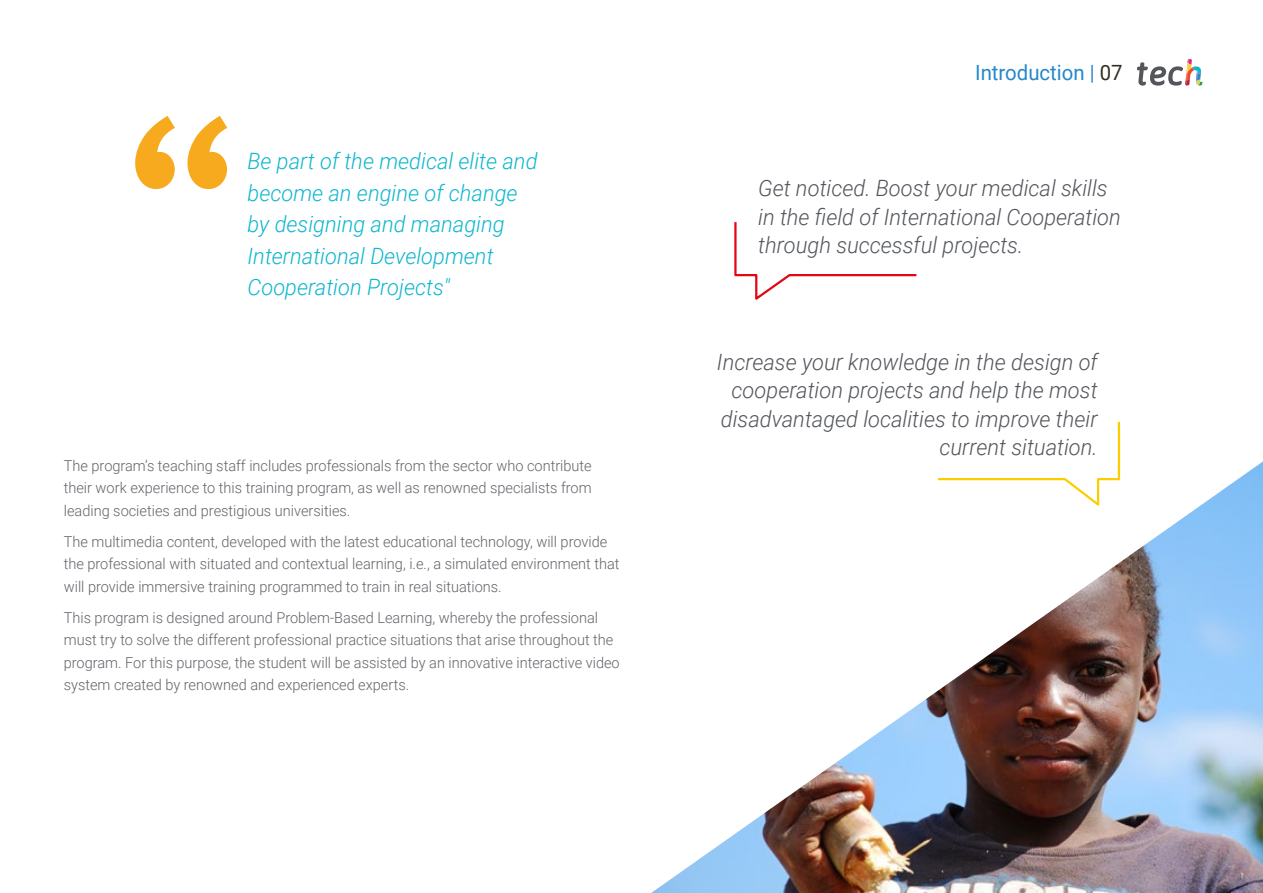
<style>
.page{position:relative;width:1263px;height:893px;background:#fff}
.page>*{position:absolute;margin:0;border:0;box-sizing:border-box;transform-origin:0 0}
.t1{font:italic 300 22.5px/28.5px "Roboto";color:#52555b;text-align:right}
.t2{font:italic 300 22.5px/31.5px "Roboto";color:#0fb6cf}
.t3{font:21px "Roboto";color:#2488c9}
.t4{font:300 15px/22.5px "Roboto";color:#61646a}
.s1{color:#312e20}
</style>
<div class="page">
<svg style="left:135px;top:116px;width:92px;height:73px"></svg>
<img style="left:651px;top:461px;width:612px;height:432px">
<svg style="left:936px;top:421px;width:185px;height:88px"></svg>
<svg style="left:734px;top:222px;width:183px;height:78px"></svg>
<svg style="left:1137px;top:59px;width:65px;height:27px"></svg>
<h1 class="t2" style="left:247px;top:145px;width:291px">Be part of the medical elite and become an engine of change by designing and managing<br>International Development<br>Cooperation Projects"</h1>
<p class="t4" style="left:64px;top:453px;width:529px;text-align:justify">The program’s teaching staff includes professionals from the sector who contribute their work experience to this training program, as well as renowned specialists from leading societies and prestigious universities.</p>
<p class="t4" style="left:64px;top:529px;width:557px">The multimedia content, developed with the latest educational technology, will provide the professional with situated and contextual learning, i.e., a simulated environment that will provide immersive training programmed to train in real situations.</p>
<p class="t4" style="left:64px;top:605px;width:557px">This program is designed around Problem-Based Learning, whereby the professional must try to solve the different professional practice situations that arise throughout the program. For this purpose, the student will be assisted by an innovative interactive video system created by renowned and experienced experts.</p>
<h2 class="t3" style="left:975px;top:57px;width:149px">Introduction | <span class="s1">07</span></h2>
<h1 class="t1" style="left:758px;top:173px;width:364px;text-align:left">Get noticed. Boost your medical skills in the field of International Cooperation through successful projects.</h1>
<h1 class="t1" style="left:717px;top:347px;width:382px">Increase your knowledge in the design of cooperation projects and help the most disadvantaged localities to improve their current situation.</h1>
</div>
